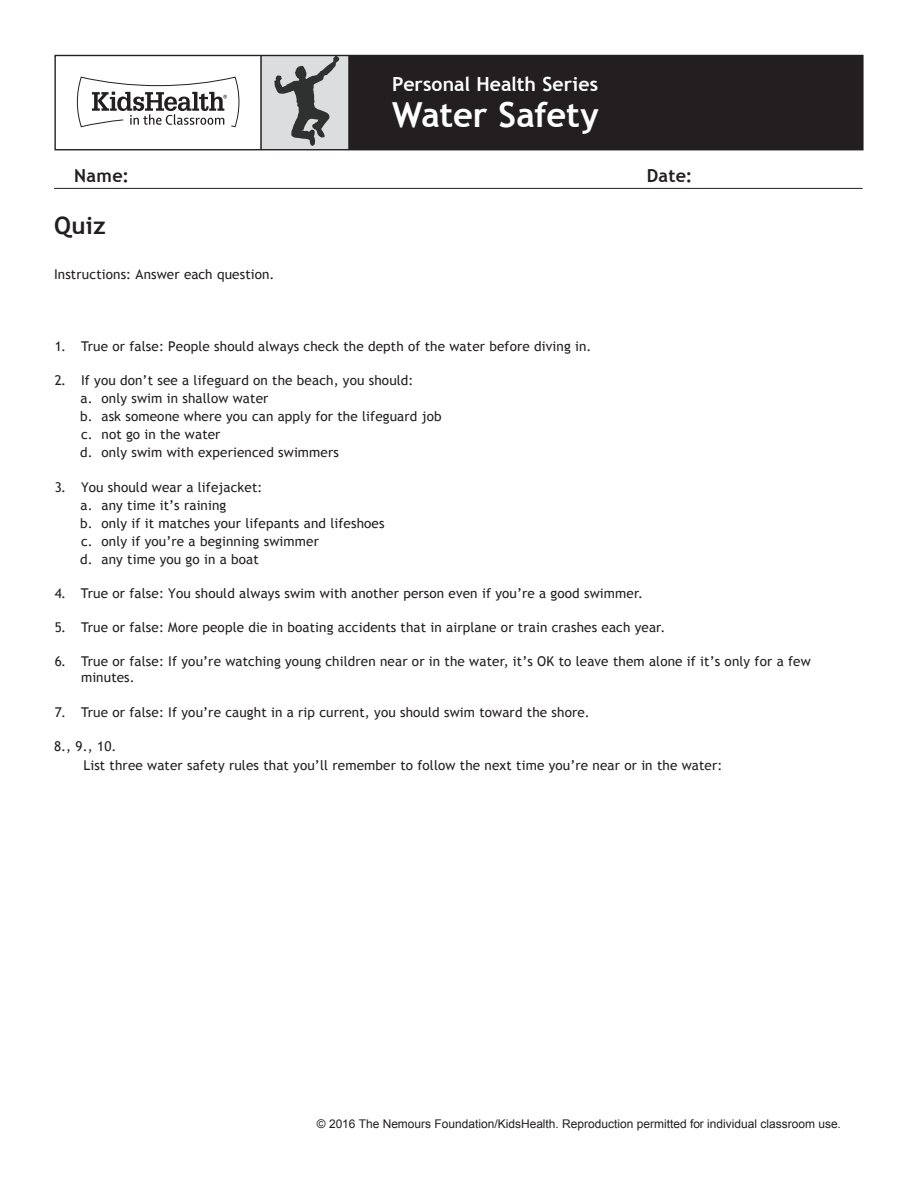
<style>
.page{position:relative;width:918px;height:1188px;background:#fff}
.page>*{position:absolute;margin:0;border:0;box-sizing:border-box;transform-origin:0 0}
.Handout_Header{font:700 34.5px "Trebuchet MS";letter-spacing:-.005em;color:#fff}
.Handout_Title{font:700 24px "Trebuchet MS";color:#231f20}
.Handout_Header-2{font:700 19.5px "Trebuchet MS";color:#fff}
.Article_List{font:700 18px "Trebuchet MS";letter-spacing:.015em;color:#231f20}
.Basic_Numbered_List{font:13.5px/18px "Trebuchet MS";letter-spacing:.01em;color:#231f20}
.t1{font:12px "Arial";color:#231f20}
</style>
<div class="page">
<div style="left:261px;top:55px;width:88px;height:95px;background:#dcdddf"></div>
<div style="left:349px;top:55px;width:513px;height:95px;background:#231f20"></div>
<svg style="left:76px;top:76px;width:164px;height:52px"></svg>
<hr style="left:348px;top:55px;width:2px;height:95px;background:#231f20">
<hr style="left:260px;top:55px;width:2px;height:95px;background:#231f20">
<div style="left:54px;top:55px;width:810px;height:95px;border:1px solid #231f20"></div>
<svg style="left:274px;top:56px;width:65px;height:90px"></svg>
<hr style="left:54px;top:188px;width:809px;height:1px;background:#231f20">
<p class="Handout_Header-2" style="left:392px;top:71px;width:207px">Personal Health Series</p>
<p class="Handout_Header" style="left:392px;top:93px;width:208px">Water Safety</p>
<p class="Article_List" style="left:74px;top:164px;width:56px">Name:</p>
<p class="Article_List" style="left:647px;top:164px;width:47px">Date:</p>
<p class="Handout_Title" style="left:54px;top:210px;width:53px">Quiz</p>
<p class="Basic_Numbered_List" style="left:54px;top:266px;width:222px">Instructions: Answer each question.</p>
<p class="Basic_Numbered_List" style="left:55px;top:338px;width:538px">1. True or false: People should always check the depth of the water before diving in.</p>
<p class="Basic_Numbered_List" style="left:80px;top:372px;width:363px;text-indent:-26px">2. If you don’t see a lifeguard on the beach, you should:<br>a. only swim in shallow water<br>b. ask someone where you can apply for the lifeguard job c. not go in the water<br>d. only swim with experienced swimmers</p>
<p class="Basic_Numbered_List" style="left:80px;top:478px;width:306px;text-indent:-26px">3. You should wear a lifejacket:<br>a. any time it’s raining<br>b. only if it matches your lifepants and lifeshoes c. only if you’re a beginning swimmer<br>d. any time you go in a boat</p>
<p class="Basic_Numbered_List" style="left:55px;top:584px;width:590px">4. True or false: You should always swim with another person even if you’re a good swimmer.</p>
<p class="Basic_Numbered_List" style="left:55px;top:618px;width:612px">5. True or false: More people die in boating accidents that in airplane or train crashes each year.</p>
<p class="Basic_Numbered_List" style="left:81px;top:653px;width:731px;line-height:16.2px;text-indent:-26px">6. True or false: If you’re watching young children near or in the water, it’s OK to leave them alone if it’s only for a few minutes.</p>
<p class="Basic_Numbered_List" style="left:55px;top:703px;width:537px">7. True or false: If you’re caught in a rip current, you should swim toward the shore.</p>
<p class="Basic_Numbered_List" style="left:83px;top:737px;width:641px;line-height:19.2px;text-indent:-29px">8., 9., 10.<br>List three water safety rules that you’ll remember to follow the next time you’re near or in the water:</p>
<p class="t1" style="left:317px;top:1116px;width:526px">© 2016 The Nemours Foundation/KidsHealth. Reproduction permitted for individual classroom use.</p>
</div>
